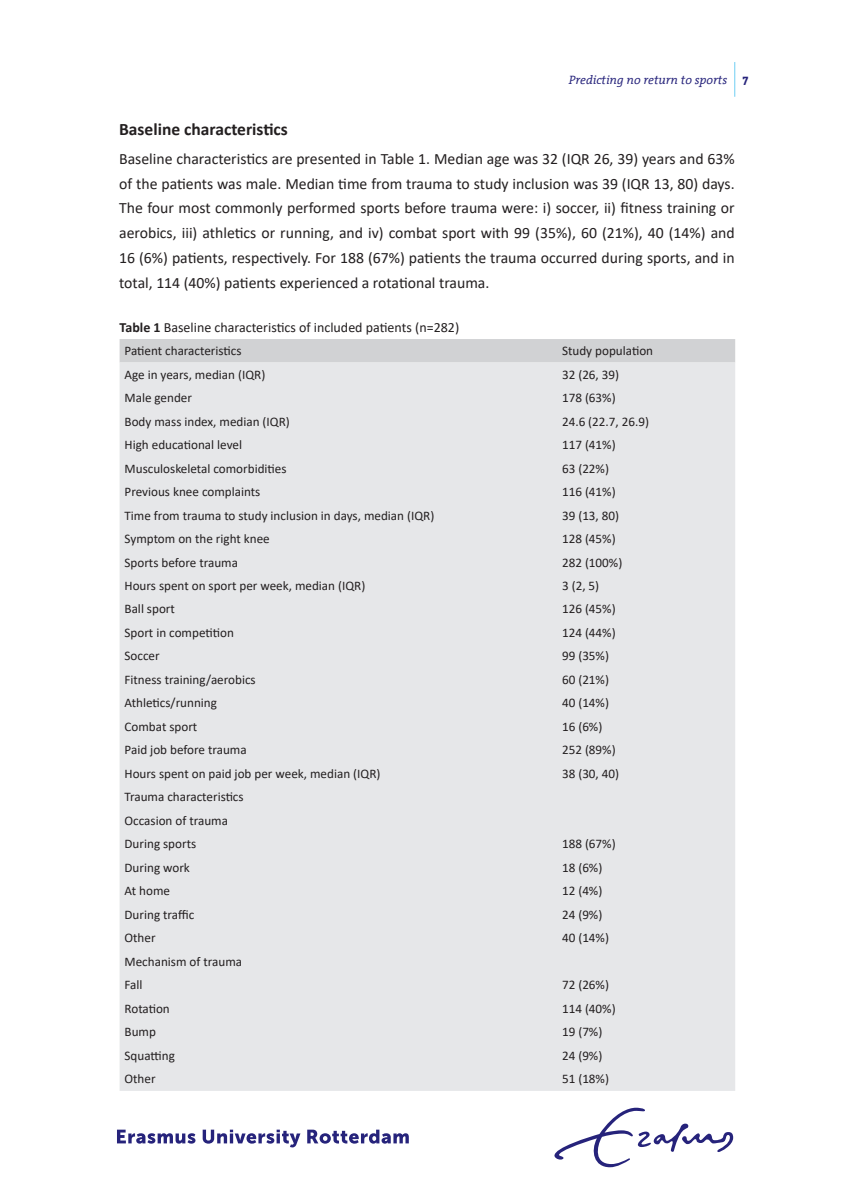
<style>
.page{position:relative;width:844px;height:1191px;background:#fff}
.page>*{position:absolute;margin:0;border:0;box-sizing:border-box;transform-origin:0 0}
.t1{font:700 17.5px "Calibri";color:#231f20}
.t2{font:15.75px/24.8px "Calibri";color:#231f20;text-align:justify}
.t3{font:14px "Calibri";color:#231f20}
.t4{font:13.12px/23.4px "Calibri";color:#231f20}
.t5{font:italic 12.25px "The Serif Office";color:#26237b}
.s1{font-weight:700;font-style:normal}
.s2{font-weight:700}
</style>
<div class="page">
<div style="left:119px;top:339px;width:616px;height:23px;background:#d1d2d4"></div>
<svg style="left:119px;top:362px;width:616px;height:728px;background:#e7e8ea"></svg>
<svg style="left:117px;top:1129px;width:78px;height:14px"></svg>
<svg style="left:203px;top:1129px;width:97px;height:18px"></svg>
<svg style="left:307px;top:1129px;width:101px;height:14px"></svg>
<svg style="left:554px;top:1107px;width:179px;height:60px"></svg>
<hr style="left:734px;top:62px;width:1px;height:35px;background:#6fcef4">
<p class="t5" style="left:568px;top:73px;width:182px">Predicting no return to sports <span class="s1">7</span></p>
<h1 class="t1" style="left:119px;top:117px;width:170px">Baseline characteristics</h1>
<p class="t2" style="left:119px;top:146px;width:617px">Baseline characteristics are presented in Table 1. Median age was 32 (IQR 26, 39) years and 63% of the patients was male. Median time from trauma to study inclusion was 39 (IQR 13, 80) days.<br>The four most commonly performed sports before trauma were: i) soccer, ii) fitness training or aerobics, iii) athletics or running, and iv) combat sport with 99 (35%), 60 (21%), 40 (14%) and 16 (6%) patients, respectively. For 188 (67%) patients the trauma occurred during sports, and in total, 114 (40%) patients experienced a rotational trauma.</p>
<p class="t3" style="left:119px;top:318px;width:341px"><span class="s2">Table 1</span> Baseline characteristics of included patients (n=282)</p>
<p class="t4" style="left:124px;top:339px;width:118px">Patient characteristics</p>
<p class="t4" style="left:562px;top:339px;width:93px">Study population</p>
<p class="t4" style="left:124px;top:362px;width:142px">Age in years, median (IQR)</p>
<p class="t4" style="left:562px;top:362px;width:59px">32 (26, 39)</p>
<p class="t4" style="left:124px;top:386px;width:69px">Male gender</p>
<p class="t4" style="left:562px;top:386px;width:55px">178 (63%)</p>
<p class="t4" style="left:124px;top:409px;width:167px">Body mass index, median (IQR)</p>
<p class="t4" style="left:562px;top:409px;width:88px">24.6 (22.7, 26.9)</p>
<p class="t4" style="left:124px;top:432px;width:119px">High educational level</p>
<p class="t4" style="left:562px;top:432px;width:55px">117 (41%)</p>
<p class="t4" style="left:124px;top:456px;width:163px">Musculoskeletal comorbidities</p>
<p class="t4" style="left:562px;top:456px;width:48px">63 (22%)</p>
<p class="t4" style="left:124px;top:479px;width:137px">Previous knee complaints</p>
<p class="t4" style="left:562px;top:479px;width:55px">116 (41%)</p>
<p class="t4" style="left:124px;top:503px;width:311px">Time from trauma to study inclusion in days, median (IQR)</p>
<p class="t4" style="left:562px;top:503px;width:59px">39 (13, 80)</p>
<p class="t4" style="left:124px;top:526px;width:147px">Symptom on the right knee</p>
<p class="t4" style="left:562px;top:526px;width:55px">128 (45%)</p>
<p class="t4" style="left:124px;top:550px;width:115px">Sports before trauma</p>
<p class="t4" style="left:562px;top:550px;width:62px">282 (100%)</p>
<p class="t4" style="left:124px;top:573px;width:242px">Hours spent on sport per week, median (IQR)</p>
<p class="t4" style="left:562px;top:573px;width:39px">3 (2, 5)</p>
<p class="t4" style="left:124px;top:597px;width:52px">Ball sport</p>
<p class="t4" style="left:562px;top:597px;width:55px">126 (45%)</p>
<p class="t4" style="left:124px;top:620px;width:111px">Sport in competition</p>
<p class="t4" style="left:562px;top:620px;width:55px">124 (44%)</p>
<p class="t4" style="left:124px;top:644px;width:37px">Soccer</p>
<p class="t4" style="left:562px;top:644px;width:48px">99 (35%)</p>
<p class="t4" style="left:124px;top:667px;width:133px">Fitness training/aerobics</p>
<p class="t4" style="left:562px;top:667px;width:48px">60 (21%)</p>
<p class="t4" style="left:124px;top:691px;width:94px">Athletics/running</p>
<p class="t4" style="left:562px;top:691px;width:48px">40 (14%)</p>
<p class="t4" style="left:124px;top:714px;width:74px">Combat sport</p>
<p class="t4" style="left:562px;top:714px;width:42px">16 (6%)</p>
<p class="t4" style="left:124px;top:738px;width:124px">Paid job before trauma</p>
<p class="t4" style="left:562px;top:738px;width:55px">252 (89%)</p>
<p class="t4" style="left:124px;top:761px;width:257px">Hours spent on paid job per week, median (IQR)</p>
<p class="t4" style="left:562px;top:761px;width:59px">38 (30, 40)</p>
<p class="t4" style="left:124px;top:785px;width:121px">Trauma characteristics<br>Occasion of trauma<br>During sports</p>
<p class="t4" style="left:562px;top:832px;width:55px">188 (67%)</p>
<p class="t4" style="left:124px;top:855px;width:67px">During work</p>
<p class="t4" style="left:562px;top:855px;width:42px">18 (6%)</p>
<p class="t4" style="left:124px;top:879px;width:47px">At home</p>
<p class="t4" style="left:562px;top:879px;width:42px">12 (4%)</p>
<p class="t4" style="left:124px;top:902px;width:71px">During traffic</p>
<p class="t4" style="left:562px;top:902px;width:42px">24 (9%)</p>
<p class="t4" style="left:124px;top:926px;width:33px">Other</p>
<p class="t4" style="left:562px;top:926px;width:48px">40 (14%)</p>
<p class="t4" style="left:124px;top:949px;width:119px">Mechanism of trauma<br>Fall</p>
<p class="t4" style="left:562px;top:973px;width:48px">72 (26%)</p>
<p class="t4" style="left:124px;top:996px;width:47px">Rotation</p>
<p class="t4" style="left:562px;top:996px;width:55px">114 (40%)</p>
<p class="t4" style="left:124px;top:1020px;width:33px">Bump</p>
<p class="t4" style="left:562px;top:1020px;width:42px">19 (7%)</p>
<p class="t4" style="left:124px;top:1043px;width:52px">Squatting</p>
<p class="t4" style="left:562px;top:1043px;width:42px">24 (9%)</p>
<p class="t4" style="left:124px;top:1066px;width:33px">Other</p>
<p class="t4" style="left:562px;top:1066px;width:48px">51 (18%)</p>
</div>
